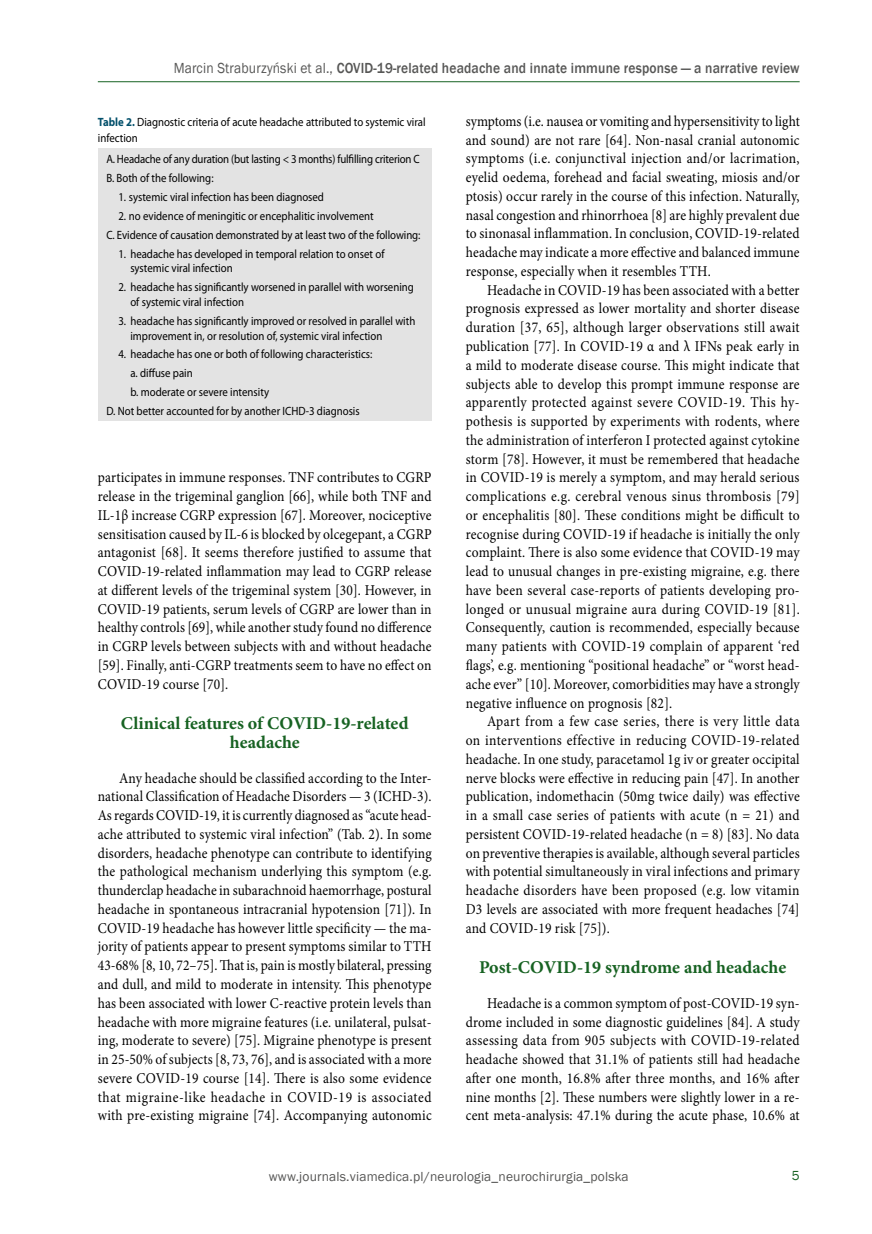
<style>
.page{position:relative;width:872px;height:1234px;background:#fff}
.page>*{position:absolute;margin:0;border:0;box-sizing:border-box;transform-origin:0 0}
.t1{font:700 18px/18.8px "Minion Pro";color:#176222;text-align:center}
.t2{font:15px/18.8px "Minion Pro";letter-spacing:.01em;color:#000;text-align:justify;scale:.9 1}
.t3{font:500 15px "Franklin Gothic";letter-spacing:.01em;color:#575756;scale:.9 1}
.t4{font:13.5px "Franklin Gothic";letter-spacing:.01em;color:#575756}
.t5{font:13.5px "Franklin Gothic";color:#176222}
.t6{font:12px/14.7px "Myriad Pro";color:#000;scale:.9 1}
.s1{font-weight:400}
.s2{font-weight:700;color:#03506b}
</style>
<div class="page">
<hr style="left:98px;top:81px;width:701px;height:1px;background:#176222">
<div style="left:98px;top:148px;width:334px;height:273px;background:#e3e3e3"></div>
<p class="t3" style="left:174px;top:59px;width:697px"><span class="s1">Marcin Straburzyński et al.,</span> COVID-19-related headache and innate immune response — a narrative review</p>
<p class="t6" style="left:98px;top:114px;width:366px;line-height:16.5px"><span class="s2">Table 2.</span> Diagnostic criteria of acute headache attributed to systemic viral infection</p>
<p class="t6" style="left:106px;top:150px;width:350px;line-height:18.9px">A. Headache of any duration (but lasting &lt; 3 months) fulfilling criterion C<br>B. Both of the following:</p>
<p class="t6" style="left:118px;top:190px;width:230px">1. systemic viral infection has been diagnosed</p>
<p class="t6" style="left:106px;top:207px;width:350px;line-height:18.9px;text-indent:12px">2. no evidence of meningitic or encephalitic involvement<br>C. Evidence of causation demonstrated by at least two of the following:</p>
<p class="t6" style="left:130px;top:246px;width:284px;text-indent:-12px">1. headache has developed in temporal relation to onset of systemic viral infection</p>
<p class="t6" style="left:130px;top:280px;width:316px;text-indent:-12px">2. headache has significantly worsened in parallel with worsening of systemic viral infection</p>
<p class="t6" style="left:130px;top:314px;width:318px;text-indent:-12px">3. headache has significantly improved or resolved in parallel with improvement in, or resolution of, systemic viral infection</p>
<p class="t6" style="left:118px;top:347px;width:284px">4. headache has one or both of following characteristics:</p>
<p class="t6" style="left:130px;top:366px;width:71px">a. diffuse pain</p>
<p class="t6" style="left:130px;top:385px;width:156px">b. moderate or severe intensity</p>
<p class="t6" style="left:106px;top:404px;width:283px">D. Not better accounted for by another ICHD-3 diagnosis</p>
<p class="t2" style="left:98px;top:468px;width:372px">participates in immune responses. TNF contributes to CGRP release in the trigeminal ganglion [66], while both TNF and IL-1β increase CGRP expression [67]. Moreover, nociceptive sensitisation caused by IL-6 is blocked by olcegepant, a CGRP antagonist [68]. It seems therefore justified to assume that COVID-19-related inflammation may lead to CGRP release at different levels of the trigeminal system [30]. However, in COVID-19 patients, serum levels of CGRP are lower than in healthy controls [69], while another study found no difference in CGRP levels between subjects with and without headache [59]. Finally, anti-CGRP treatments seem to have no effect on COVID-19 course [70].</p>
<p class="t1" style="left:121px;top:713px;width:289px">Clinical features of COVID-19-related headache</p>
<p class="t2" style="left:98px;top:768px;width:372px;text-indent:21px">Any headache should be classified according to the Inter&shy;national Classification of Headache Disorders — 3 (ICHD-3).<br>As regards COVID-19, it is currently diagnosed as “acute head&shy;ache attributed to systemic viral infection” (Tab. 2). In some disorders, headache phenotype can contribute to identifying the pathological mechanism underlying this symptom (e.g. thunderclap headache in subarachnoid haemorrhage, postural headache in spontaneous intracranial hypotension [71]). In COVID-19 headache has however little specificity — the ma&shy;jority of patients appear to present symptoms similar to TTH 43-68% [8, 10, 72–75]. That is, pain is mostly bilateral, pressing and dull, and mild to moderate in intensity. This phenotype has been associated with lower C-reactive protein levels than headache with more migraine features (i.e. unilateral, pulsat&shy;ing, moderate to severe) [75]. Migraine phenotype is present in 25-50% of subjects [8, 73, 76], and is associated with a more severe COVID-19 course [14]. There is also some evidence that migraine-like headache in COVID-19 is associated with pre-existing migraine [74]. Accompanying autonomic</p>
<p class="t2" style="left:466px;top:112px;width:372px">symptoms (i.e. nausea or vomiting and hypersensitivity to light and sound) are not rare [64]. Non-nasal cranial autonomic symptoms (i.e. conjunctival injection and/or lacrimation, eyelid oedema, forehead and facial sweating, miosis and/or ptosis) occur rarely in the course of this infection. Naturally, nasal congestion and rhinorrhoea [8] are highly prevalent due to sinonasal inflammation. In conclusion, COVID-19-related headache may indicate a more effective and balanced immune response, especially when it resembles TTH.</p>
<p class="t2" style="left:466px;top:280px;width:372px;text-indent:21px">Headache in COVID-19 has been associated with a better prognosis expressed as lower mortality and shorter disease duration [37, 65], although larger observations still await publication [77]. In COVID-19 α and λ IFNs peak early in a mild to moderate disease course. This might indicate that subjects able to develop this prompt immune response are apparently protected against severe COVID-19. This hy&shy;pothesis is supported by experiments with rodents, where the administration of interferon I protected against cytokine storm [78]. However, it must be remembered that headache in COVID-19 is merely a symptom, and may herald serious complications e.g. cerebral venous sinus thrombosis [79] or encephalitis [80]. These conditions might be difficult to recognise during COVID-19 if headache is initially the only complaint. There is also some evidence that COVID-19 may lead to unusual changes in pre-existing migraine, e.g. there have been several case-reports of patients developing pro&shy;longed or unusual migraine aura during COVID-19 [81].<br>Consequently, caution is recommended, especially because many patients with COVID-19 complain of apparent ‘red flags’, e.g. mentioning “positional headache” or “worst head&shy;ache ever” [10]. Moreover, comorbidities may have a strongly negative influence on prognosis [82].</p>
<p class="t2" style="left:466px;top:712px;width:372px;text-indent:21px">Apart from a few case series, there is very little data on interventions effective in reducing COVID-19-related headache. In one study, paracetamol 1g iv or greater occipital nerve blocks were effective in reducing pain [47]. In another publication, indomethacin (50mg twice daily) was effective in a small case series of patients with acute (n = 21) and persistent COVID-19-related headache (n = 8) [83]. No data on preventive therapies is available, although several particles with potential simultaneously in viral infections and primary headache disorders have been proposed (e.g. low vitamin D3 levels are associated with more frequent headaches [74] and COVID-19 risk [75]).</p>
<p class="t1" style="left:479px;top:957px;width:309px">Post-COVID-19 syndrome and headache</p>
<p class="t2" style="left:466px;top:993px;width:372px;text-indent:21px">Headache is a common symptom of post-COVID-19 syn&shy;drome included in some diagnostic guidelines [84]. A study assessing data from 905 subjects with COVID-19-related headache showed that 31.1% of patients still had headache after one month, 16.8% after three months, and 16% after nine months [2]. These numbers were slightly lower in a re&shy;cent meta-analysis: 47.1% during the acute phase, 10.6% at</p>
<p class="t4" style="left:269px;top:1168px;width:361px">www.journals.viamedica.pl/neurologia_neurochirurgia_polska</p>
<p class="t5" style="left:791px;top:1166px;width:9px">5</p>
</div>
